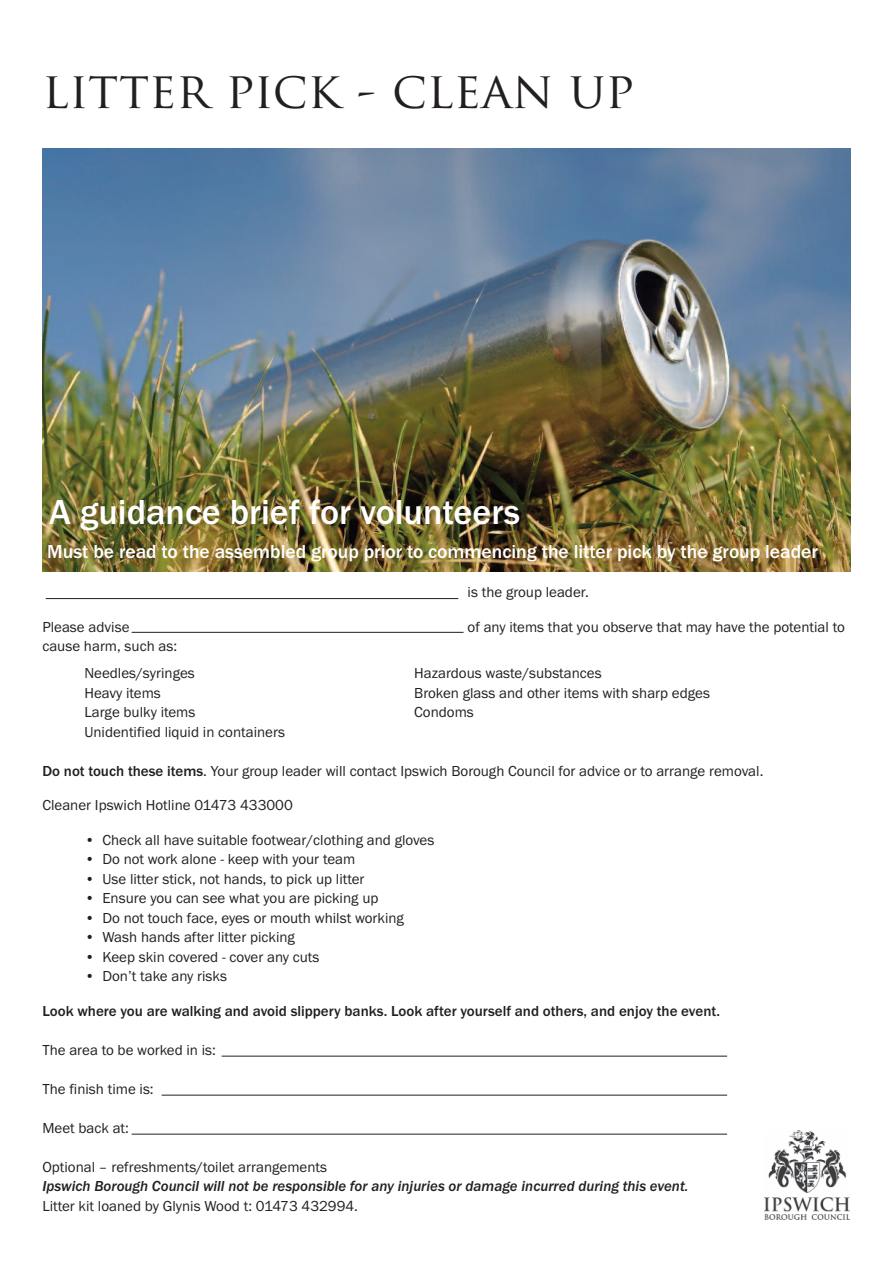
<style>
.page{position:relative;width:893px;height:1263px;background:#fff}
.page>*{position:absolute;margin:0;border:0;box-sizing:border-box;transform-origin:0 0}
.t1{font:49.5px "Trajan Pro";color:#231f20}
.t2{font:500 36px "Franklin Gothic";color:#fff}
.t3{font:500 19.5px "Franklin Gothic";color:#fff}
.t4{font:15px/19.5px "Franklin Gothic";color:#231f20}
.t5{font:500 15px "Franklin Gothic";color:#231f20}
.t6{font:italic 500 15px "Franklin Gothic";color:#231f20}
.s1{font-weight:500}
</style>
<div class="page">
<img style="left:42px;top:149px;width:808px;height:423px">
<hr style="left:46px;top:598px;width:412px;height:1px;background:#231f20">
<hr style="left:132px;top:632px;width:331px;height:1px;background:#231f20">
<hr style="left:222px;top:1056px;width:505px;height:1px;background:#231f20">
<hr style="left:162px;top:1095px;width:565px;height:1px;background:#231f20">
<hr style="left:132px;top:1134px;width:595px;height:1px;background:#231f20">
<img style="left:764px;top:1131px;width:85px;height:88px">
<h1 class="t1" style="left:43px;top:71px;width:593px">LITTER PICK - CLEAN UP</h1>
<h2 class="t2" style="left:49px;top:490px;width:472px">A guidance brief for volunteers</h2>
<h3 class="t3" style="left:47px;top:540px;width:772px">Must be read to the assembled group prior to commencing the litter pick by the group leader</h3>
<p class="t4" style="left:468px;top:582px;width:123px">is the group leader.</p>
<p class="t4" style="left:42px;top:617px;width:89px">Please advise</p>
<p class="t4" style="left:468px;top:617px;width:379px">of any items that you observe that may have the potential to</p>
<p class="t4" style="left:42px;top:636px;width:136px">cause harm, such as:</p>
<p class="t4" style="left:84px;top:663px;width:202px">Needles/syringes<br>Heavy items<br>Large bulky items<br>Unidentified liquid in containers</p>
<p class="t4" style="left:414px;top:663px;width:297px">Hazardous waste/substances<br>Broken glass and other items with sharp edges<br>Condoms</p>
<p class="t4" style="left:42px;top:761px;width:722px"><span class="s1">Do not touch these items</span>. Your group leader will contact Ipswich Borough Council for advice or to arrange removal.</p>
<p class="t4" style="left:42px;top:795px;width:252px">Cleaner Ipswich Hotline 01473 433000</p>
<p class="t4" style="left:85px;top:830px;width:351px">• Check all have suitable footwear/clothing and gloves</p>
<p class="t4" style="left:85px;top:849px;width:272px">• Do not work alone - keep with your team</p>
<p class="t4" style="left:85px;top:869px;width:281px">• Use litter stick, not hands, to pick up litter</p>
<p class="t4" style="left:85px;top:888px;width:295px">• Ensure you can see what you are picking up</p>
<p class="t4" style="left:85px;top:908px;width:320px">• Do not touch face, eyes or mouth whilst working</p>
<p class="t4" style="left:85px;top:927px;width:212px">• Wash hands after litter picking</p>
<p class="t4" style="left:85px;top:947px;width:236px">• Keep skin covered - cover any cuts</p>
<p class="t4" style="left:85px;top:966px;width:144px">• Don’t take any risks</p>
<p class="t5" style="left:42px;top:1001px;width:679px">Look where you are walking and avoid slippery banks. Look after yourself and others, and enjoy the event.</p>
<p class="t4" style="left:42px;top:1040px;width:175px">The area to be worked in is:</p>
<p class="t4" style="left:42px;top:1079px;width:113px">The finish time is:</p>
<p class="t4" style="left:42px;top:1118px;width:88px">Meet back at:</p>
<p class="t4" style="left:42px;top:1157px;width:286px">Optional – refreshments/toilet arrangements</p>
<p class="t6" style="left:42px;top:1177px;width:648px">Ipswich Borough Council will not be responsible for any injuries or damage incurred during this event.</p>
<p class="t4" style="left:42px;top:1196px;width:317px">Litter kit loaned by Glynis Wood t: 01473 432994.</p>
</div>
